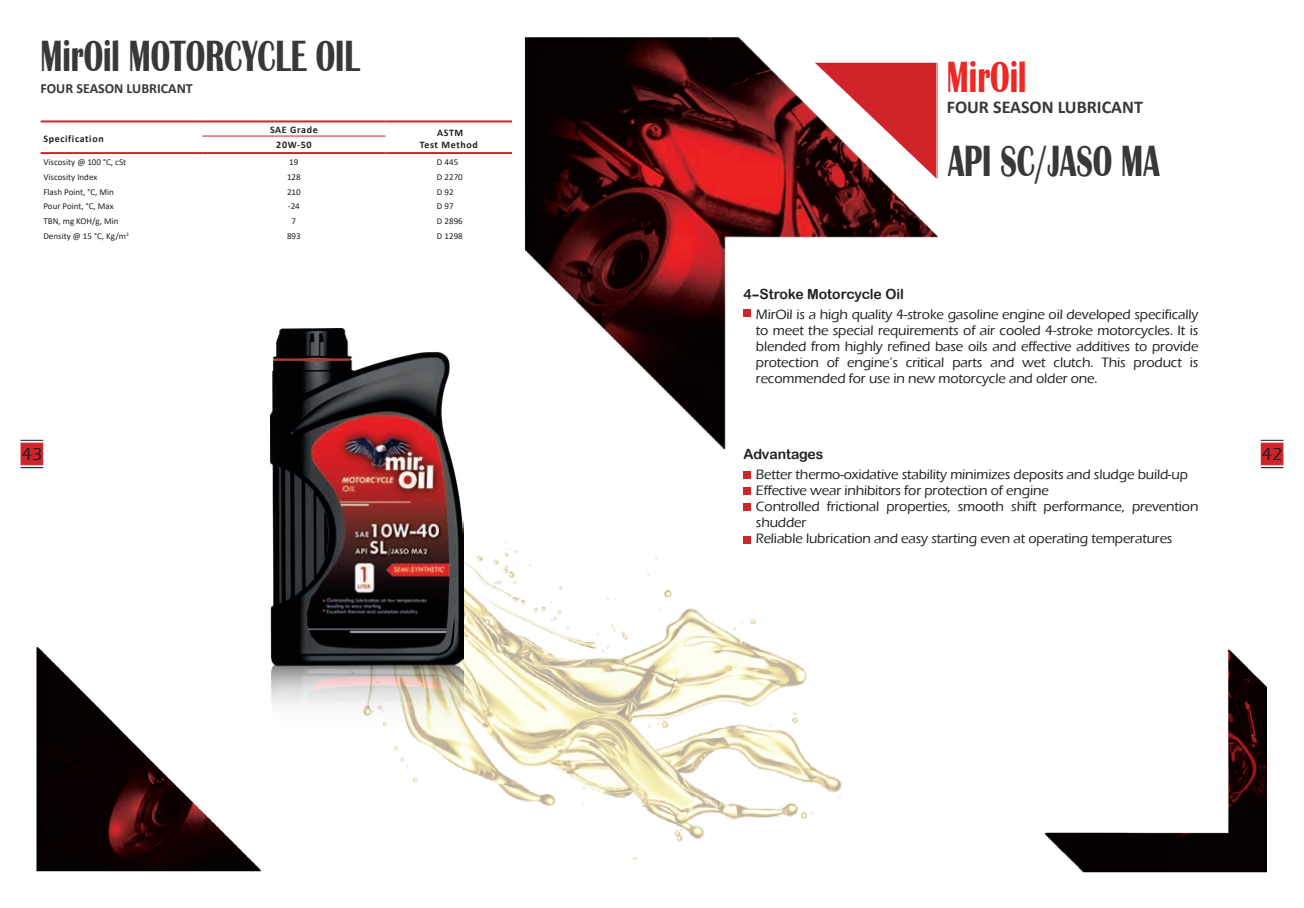
<style>
.page{position:relative;width:1304px;height:908px;background:#fff}
.page>*{position:absolute;margin:0;border:0;box-sizing:border-box;transform-origin:0 0}
.t1{font:700 45px "Britannic";color:#383839;scale:.67 1}
.t2{font:700 45px "Britannic";color:#ee2823;scale:.67 1}
.t3{font:700 18px "Calibri";color:#383839}
.t4{font:500 18px "Eras ITC";color:#231f20}
.Text_Tozihat{font:500 14px/16px "Eras ITC";letter-spacing:-.01em;color:#231f20}
.t5{font:14px "Arial Rounded MT Bold";color:#231f20}
.t6{font:700 14px "Calibri";color:#383839}
.t7{font:700 10px "Calibri";letter-spacing:.06em;color:#231f20}
.t8{font:9px "Calibri";color:#231f20}
.t9{font:5.2px "Calibri";color:#231f20}
.s1{font-family:"Britannic";font-weight:700}
</style>
<div class="page">
<img style="left:494px;top:536px;width:348px;height:324px">
<img style="left:1044px;top:649px;width:223px;height:224px">
<img style="left:524px;top:37px;width:414px;height:413px">
<div style="left:743px;top:309px;width:7px;height:7px;background:#d1232a"></div>
<div style="left:743px;top:470px;width:7px;height:8px;background:#d1232a"></div>
<div style="left:743px;top:503px;width:7px;height:8px;background:#d1232a"></div>
<div style="left:743px;top:536px;width:7px;height:7px;background:#d1232a"></div>
<div style="left:743px;top:487px;width:7px;height:7px;background:#d1232a"></div>
<img style="left:813px;top:61px;width:124px;height:118px">
<div style="left:1261px;top:442px;width:22px;height:23px;background:#d1232a;border:1px solid #d1232a"></div>
<img style="left:36px;top:519px;width:458px;height:353px">
<hr style="left:41px;top:120px;width:161px;height:2px;background:#d1232a">
<hr style="left:41px;top:152px;width:161px;height:2px;background:#d1232a">
<hr style="left:202px;top:120px;width:184px;height:2px;background:#d1232a">
<hr style="left:386px;top:120px;width:126px;height:2px;background:#d1232a">
<hr style="left:386px;top:152px;width:126px;height:2px;background:#d1232a">
<hr style="left:202px;top:136px;width:184px;height:1px;background:#d1232a">
<hr style="left:202px;top:152px;width:184px;height:2px;background:#d1232a">
<div style="left:21px;top:442px;width:22px;height:23px;background:#d1232a;border:1px solid #d1232a"></div>
<svg style="left:1261px;top:440px;width:22px;height:1px"></svg>
<svg style="left:1261px;top:467px;width:22px;height:1px"></svg>
<svg style="left:21px;top:440px;width:22px;height:1px"></svg>
<svg style="left:21px;top:467px;width:22px;height:1px"></svg>
<img style="left:271px;top:328px;width:192px;height:544px">
<p class="t1" style="left:40px;top:31px;width:478px">MirOil MOTORCYCLE OIL</p>
<p class="t6" style="left:40px;top:78px;width:154px">FOUR SEASON LUBRICANT</p>
<p class="t2" style="left:947px;top:52px;width:120px">MirOil</p>
<p class="t3" style="left:947px;top:94px;width:198px">FOUR SEASON LUBRICANT</p>
<p class="t7" style="left:43px;top:131px;width:62px">Specification</p>
<p class="t7" style="left:270px;top:122px;width:49px">SAE Grade</p>
<p class="t7" style="left:276px;top:138px;width:37px">20W-50</p>
<p class="t7" style="left:437px;top:125px;width:28px">ASTM</p>
<p class="t7" style="left:420px;top:137px;width:60px">Test Method</p>
<p class="t8" style="left:43px;top:156px;width:84px">Viscosity @ 100 ,C° cSt</p>
<p class="t8" style="left:289px;top:156px;width:11px">19</p>
<p class="t8" style="left:437px;top:156px;width:23px">D 445</p>
<p class="t8" style="left:43px;top:170px;width:55px">Viscosity Index</p>
<p class="t8" style="left:287px;top:170px;width:15px">128</p>
<p class="t8" style="left:437px;top:170px;width:27px">D 2270</p>
<p class="t1" style="left:948px;top:135px;width:317px">API SC/JASO MA</p>
<p class="t8" style="left:43px;top:185px;width:72px">Flash Point ,C°, M i n</p>
<p class="t8" style="left:287px;top:185px;width:15px">210</p>
<p class="t8" style="left:437px;top:185px;width:18px">D92</p>
<p class="t8" style="left:43px;top:200px;width:72px">Pour Point ,C°, M a x</p>
<p class="t8" style="left:288px;top:200px;width:13px">-24</p>
<p class="t8" style="left:437px;top:200px;width:18px">D97</p>
<p class="t8" style="left:43px;top:215px;width:77px">TBN, mg KOH ,g/ Min</p>
<p class="t8" style="left:292px;top:215px;width:6px">7</p>
<p class="t8" style="left:437px;top:215px;width:27px">D 2896</p>
<p class="t8" style="left:43px;top:229px;width:84px">Density @ 1 5 ,C° K g m/</p>
<p class="t9" style="left:126px;top:230px;width:4px">3</p>
<p class="t8" style="left:287px;top:229px;width:15px">893</p>
<p class="t8" style="left:437px;top:229px;width:27px">D 1298</p>
<p class="t5" style="left:743px;top:286px;width:162px"><span class="s1">–</span>4 Stroke Motorcycle Oil</p>
<p class="Text_Tozihat" style="left:756px;top:306px;width:444px;text-align:right">MirOil is a high quality 4-stroke gasoline engine oil developed specifically to meet the special requirements of air cooled 4-stroke motorcycles isIt. blended from highly refined base oils and effective additives to provide is</p>
<p class="Text_Tozihat" style="left:827px;top:354px;width:14px">of</p>
<p class="Text_Tozihat" style="left:756px;top:354px;width:343px">protection<br>recommended for use in new motorcycle and older one.</p>
<p class="Text_Tozihat" style="left:847px;top:354px;width:52px">engine s’</p>
<p class="Text_Tozihat" style="left:906px;top:354px;width:40px">critical</p>
<p class="Text_Tozihat" style="left:1102px;top:354px;width:26px">This</p>
<p class="Text_Tozihat" style="left:990px;top:354px;width:25px">and</p>
<p class="Text_Tozihat" style="left:1054px;top:354px;width:42px">clutch.</p>
<p class="Text_Tozihat" style="left:1134px;top:354px;width:50px">product</p>
<p class="Text_Tozihat" style="left:952px;top:354px;width:32px">parts</p>
<p class="Text_Tozihat" style="left:1022px;top:354px;width:25px">wet</p>
<p class="t4" style="left:22px;top:444px;width:22px">43</p>
<p class="t5" style="left:743px;top:445px;width:82px">Advantages</p>
<p class="t4" style="left:1262px;top:444px;width:22px">42</p>
<p class="Text_Tozihat" style="left:756px;top:466px;width:434px">Better thermo-oxidative stability minimizes deposits and sludge build-up</p>
<p class="Text_Tozihat" style="left:756px;top:482px;width:294px">Effective wear inhibitors for protection of engine</p>
<p class="Text_Tozihat" style="left:1132px;top:498px;width:68px">prevention</p>
<p class="Text_Tozihat" style="left:827px;top:498px;width:54px">frictional</p>
<p class="Text_Tozihat" style="left:1011px;top:498px;width:27px">shift</p>
<p class="Text_Tozihat" style="left:1044px;top:498px;width:83px">performance,</p>
<p class="Text_Tozihat" style="left:756px;top:498px;width:65px">Controlled shudder</p>
<p class="Text_Tozihat" style="left:756px;top:530px;width:418px">Reliable lubrication and easy starting even at operating temperatures</p>
<p class="Text_Tozihat" style="left:886px;top:498px;width:66px">properties,</p>
<p class="Text_Tozihat" style="left:958px;top:498px;width:48px">smooth</p>
</div>
